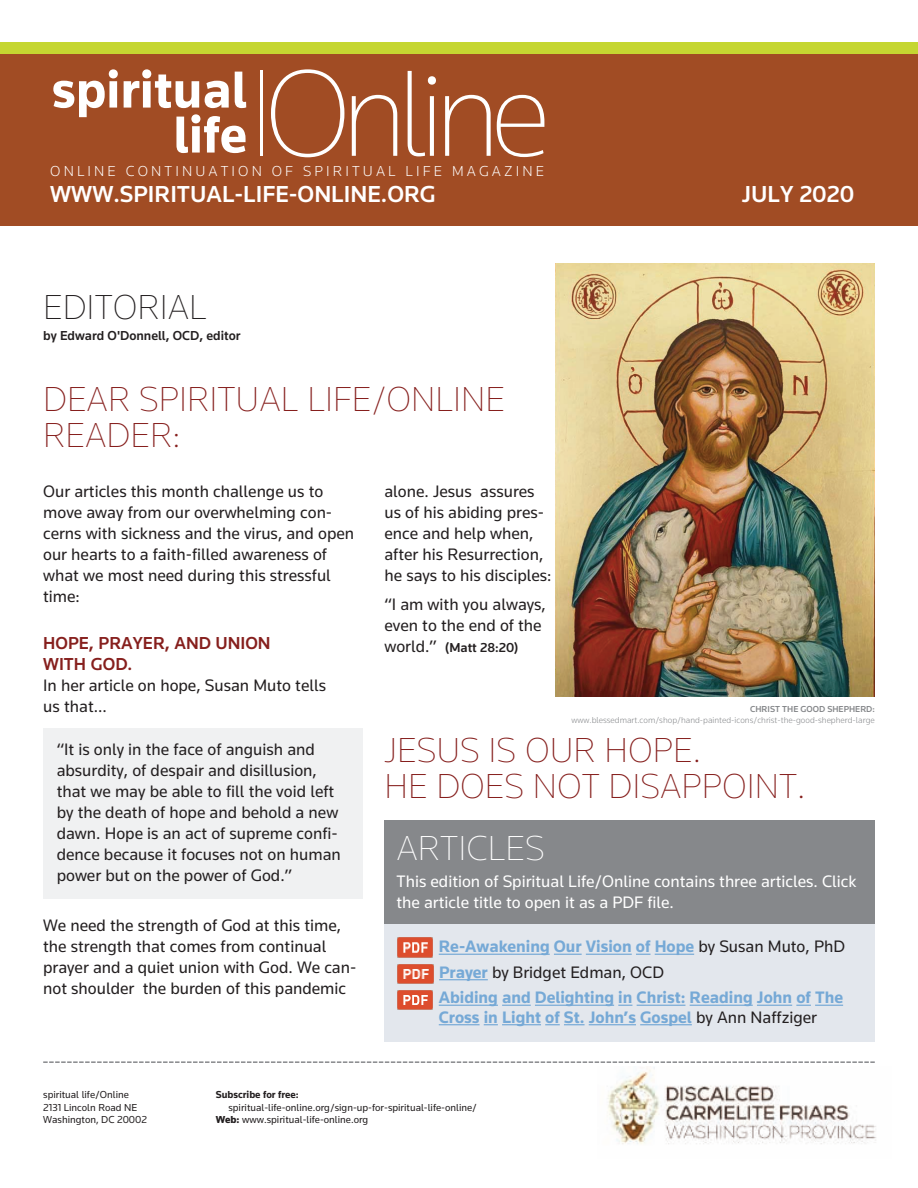
<style>
.page{position:relative;width:918px;height:1188px;background:#fff}
.page>*{position:absolute;margin:0;border:0;box-sizing:border-box;transform-origin:0 0}
.t1{font:200 127.5px "Knowledge";letter-spacing:-.08em;color:#fff}
.t2{font:700 54px "Knowledge";color:#fff}
.t3{font:200 36px/36px "Knowledge";color:#861f1d}
.t4{font:200 36px "Knowledge";color:#231f20}
.t5{font:200 36px "Knowledge";color:#fff}
.t6{font:500 24px "Knowledge";color:#fff}
.t7{font:500 18px/21px "Knowledge";color:#861f1d}
.t8{font:17.25px/21px "Knowledge";color:#231f20}
.t9{font:700 17.25px/25.5px "Knowledge";color:#76a9d6}
.t10{font:17.25px/21px "Knowledge";color:#fff}
.t11{font:300 15px "Knowledge";letter-spacing:.21em;color:#fff}
.t12{font:500 13.5px "Knowledge";color:#231f20}
.t13{font:10.5px "Knowledge";color:#231f20}
.t14{font:700 10.5px "Knowledge";color:#231f20}
.t15{font:300 9px "Knowledge";color:#86888b}
.t16{font:500 9px "Knowledge";color:#86888b}
.s1{font-weight:700;font-size:54px}
.s2{font-weight:400;font-size:17.25px}
.s3{font-weight:400;color:#231f20}
.s4{font-weight:900}
</style>
<div class="page">
<img style="left:607px;top:1067px;width:269px;height:77px">
<svg style="left:43px;top:1061px;width:832px;height:2px;background:#babbbc"></svg>
<div style="left:43px;top:728px;width:320px;height:170px;background:#f0f1f2"></div>
<div style="left:384px;top:924px;width:491px;height:118px;background:#e3e7ed"></div>
<hr style="left:439px;top:954px;width:111px;height:1px;background:#76a9d6">
<svg style="left:554px;top:954px;width:28px;height:1px"></svg>
<hr style="left:586px;top:954px;width:46px;height:1px;background:#76a9d6">
<svg style="left:636px;top:954px;width:15px;height:1px"></svg>
<hr style="left:655px;top:954px;width:39px;height:1px;background:#76a9d6">
<hr style="left:439px;top:979px;width:49px;height:1px;background:#76a9d6">
<hr style="left:439px;top:1005px;width:59px;height:1px;background:#76a9d6">
<svg style="left:502px;top:1005px;width:29px;height:1px"></svg>
<hr style="left:535px;top:1005px;width:79px;height:1px;background:#76a9d6">
<svg style="left:618px;top:1005px;width:14px;height:1px"></svg>
<hr style="left:637px;top:1005px;width:48px;height:1px;background:#76a9d6">
<hr style="left:690px;top:1005px;width:63px;height:1px;background:#76a9d6">
<hr style="left:757px;top:1005px;width:35px;height:1px;background:#76a9d6">
<svg style="left:796px;top:1005px;width:47px;height:1px"></svg>
<hr style="left:439px;top:1024px;width:41px;height:1px;background:#76a9d6">
<svg style="left:484px;top:1024px;width:14px;height:1px"></svg>
<hr style="left:502px;top:1024px;width:39px;height:1px;background:#76a9d6">
<svg style="left:545px;top:1024px;width:40px;height:1px"></svg>
<hr style="left:589px;top:1024px;width:47px;height:1px;background:#76a9d6">
<hr style="left:640px;top:1024px;width:52px;height:1px;background:#76a9d6">
<div style="left:385px;top:820px;width:490px;height:104px;background:#86888b"></div>
<img style="left:555px;top:264px;width:320px;height:432px">
<div style="left:0;top:54px;width:918px;height:172px;background:#a14c24"></div>
<div style="left:0;top:42px;width:918px;height:12px;background:#c5d631"></div>
<img style="left:398px;top:938px;width:35px;height:19px">
<img style="left:398px;top:964px;width:35px;height:20px">
<img style="left:398px;top:990px;width:35px;height:20px">
<h1 class="t1" style="left:173px;top:37px;width:378px"><span class="s1">life</span> <sup>|</sup>Online</h1>
<h2 class="t2" style="left:52px;top:72px;width:197px">spiritual</h2>
<p class="t11" style="left:50px;top:166px;width:495px">ONLINE CONTINUATION OF SPIRITUAL LIFE MAGAZINE</p>
<h3 class="t6" style="left:50px;top:179px;width:387px">WWW.SPIRITUAL-LIFE-ONLINE.ORG</h3>
<h3 class="t6" style="left:742px;top:179px;width:114px">JULY 2020</h3>
<h3 class="t4" style="left:43px;top:285px;width:165px">EDITORIAL</h3>
<p class="t12" style="left:43px;top:327px;width:199px">by Edward O'Donnell, OCD, editor</p>
<h3 class="t3" style="left:43px;top:381px;width:463px">DEAR SPIRITUAL LIFE/ONLINE<br>READER:</h3>
<p class="t8" style="left:43px;top:483px;width:313px">Our articles this month challenge us to move away from our overwhelming con&shy;cerns with sickness and the virus, and open our hearts to a faith-filled awareness of what we most need during this stressful time:</p>
<p class="t7" style="left:43px;top:633px;width:229px">HOPE, PRAYER, AND UNION<br>WITH GOD.</p>
<p class="t8" style="left:43px;top:677px;width:284px">In her article on hope, Susan Muto tells us that...</p>
<p class="t8" style="left:384px;top:483px;width:169px">alone. Jesus assures us of his abiding pres&shy;ence and help when, after his Resurrection, he says to his disciples:</p>
<p class="t8" style="left:384px;top:596px;width:163px">“I am with you always, even to the end of the</p>
<p class="t12" style="left:384px;top:640px;width:135px"><span class="s2">world.”</span> (Matt 28:20)</p>
<p class="t16" style="left:750px;top:704px;width:126px">CHRIST THE GOOD SHEPHERD:</p>
<p class="t15" style="left:571px;top:717px;width:305px">www.blessedmart.com/shop/hand-painted-icons/christ-the-good-shepherd-large</p>
<p class="t8" style="left:57px;top:740px;width:286px">“It is only in the face of anguish and absurdity, of despair and disillusion, that we may be able to fill the void left by the death of hope and behold a new dawn. Hope is an act of supreme confi&shy;dence because it focuses not on human power but on the power of God.”</p>
<p class="t8" style="left:43px;top:916px;width:315px">We need the strength of God at this time, the strength that comes from continual prayer and a quiet union with God. We can&shy;not shoulder the burden of this pandemic</p>
<h3 class="t3" style="left:384px;top:731px;width:423px">JESUS IS OUR HOPE.<br>HE DOES NOT DISAPPOINT.</h3>
<h3 class="t5" style="left:397px;top:826px;width:150px">ARTICLES</h3>
<p class="t10" style="left:397px;top:872px;width:462px">This edition of Spiritual Life/Online contains three articles. Click the article title to open it as a PDF file.</p>
<p class="t9" style="left:439px;top:935px;width:408px">Re-Awakening Our Vision of Hope <span class="s3">by Susan Muto, PhD<br></span>Prayer <span class="s3">by Bridget Edman, OCD<br></span>Abiding and Delighting in Christ: Reading John of The</p>
<p class="t9" style="left:439px;top:1006px;width:380px">Cross in Light of St. John’s Gospel <span class="s3">by Ann Naffziger</span></p>
<p class="t13" style="left:43px;top:1091px;width:87px">spiritual life/Online</p>
<p class="t14" style="left:216px;top:1091px;width:85px">Subscribe for free:</p>
<p class="t13" style="left:43px;top:1104px;width:96px">2131 Lincoln Road NE</p>
<p class="t13" style="left:228px;top:1104px;width:250px">spiritual-life-online.org/sign-up-for-spiritual-life-online/</p>
<p class="t13" style="left:43px;top:1116px;width:105px">Washington, DC 20002</p>
<p class="t13" style="left:216px;top:1116px;width:154px"><span class="s4">Web:</span> www.spiritual-life-online.org</p>
</div>
